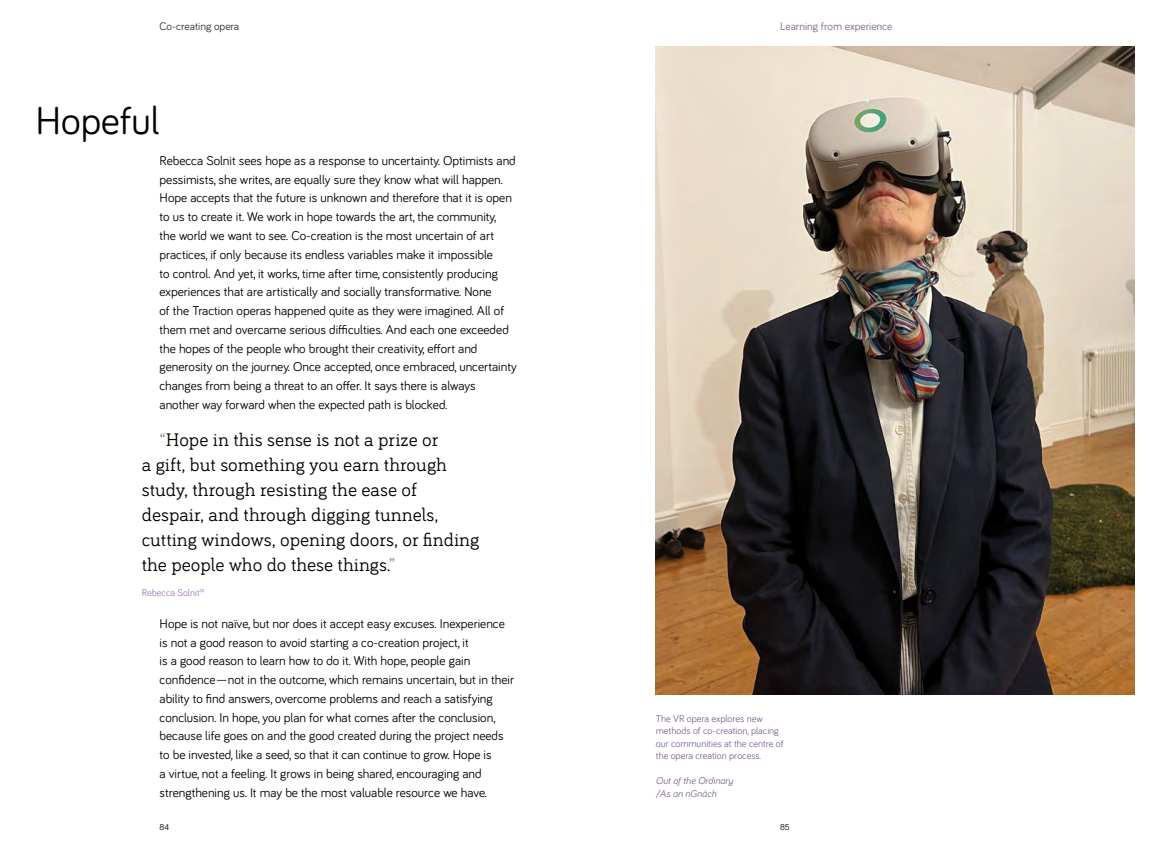
<style>
.page{position:relative;width:1170px;height:851px;background:#fff}
.page>*{position:absolute;margin:0;border:0;box-sizing:border-box;transform-origin:0 0}
.Subhead{font:40px "Bariol";color:#000}
.Quotes{font:18.75px/25px "Bariol Serif";color:#000}
.Body{font:13.12px/18.8px "Bariol";color:#000}
.Running_Head{font:11.25px "Bariol";color:#806493}
.t1{font:11.25px "Bariol";color:#313031}
.Captions__Purple{font:10px/12.5px "Bariol";color:#806493}
.Captions__Purple-2{font:italic 10px/12.5px "Bariol";color:#806493}
.Captions__Purple-3{font:10px "Bariol";color:#9e7bb7}
.Page_number{font:8.75px "Bariol";color:#000}
.s1{color:#9e7bb7}
</style>
<div class="page">
<img style="left:656px;top:46px;width:478px;height:648px">
<p class="t1" style="left:159px;top:19px;width:81px">Co-creating opera</p>
<p class="Subhead" style="left:35px;top:93px;width:125px">Hopeful</p>
<p class="Body" style="left:159px;top:150px;width:359px">Rebecca Solnit sees hope as a response to uncertainty. Optimists and pessimists, she writes, are equally sure they know what will happen.<br>Hope accepts that the future is unknown and therefore that it is open to us to create it. We work in hope towards the art, the community,<br>the world we want to see. Co-creation is the most uncertain of art practices, if only because its endless variables make it impossible<br>to control. And yet, it works, time after time, consistently producing experiences that are artistically and socially transformative. None<br>of the Traction operas happened quite as they were imagined. All of them met and overcame serious difficulties. And each one exceeded the hopes of the people who brought their creativity, effort and generosity on the journey. Once accepted, once embraced, uncertainty changes from being a threat to an offer. It says there is always another way forward when the expected path is blocked.</p>
<p class="Quotes" style="left:142px;top:426px;width:339px;text-indent:18px"><span class="s1">“</span>Hope in this sense is not a prize or<br>a gift, but something you earn through study, through resisting the ease of despair, and through digging tunnels, cutting windows, opening doors, or finding the people who do these things.<span class="s1">”</span></p>
<p class="Captions__Purple-3" style="left:142px;top:586px;width:64px">Rebecca Solnit12</p>
<p class="Body" style="left:159px;top:613px;width:356px">Hope is not naïve, but nor does it accept easy excuses. Inexperience is not a good reason to avoid starting a co-creation project, it<br>is a good reason to learn how to do it. With hope, people gain confidence—not in the outcome, which remains uncertain, but in their ability to find answers, overcome problems and reach a satisfying conclusion. In hope, you plan for what comes after the conclusion, because life goes on and the good created during the project needs to be invested, like a seed, so that it can continue to grow. Hope is<br>a virtue, not a feeling. It grows in being shared, encouraging and strengthening us. It may be the most valuable resource we have.</p>
<p class="Page_number" style="left:159px;top:820px;width:11px">84</p>
<p class="Running_Head" style="left:780px;top:19px;width:114px">Learning from experience</p>
<p class="Captions__Purple" style="left:656px;top:711px;width:129px">The VR opera explores new methods of co-creation, placing our communities at the centre of the opera creation process.</p>
<p class="Captions__Purple-2" style="left:656px;top:773px;width:79px">Out of the Ordinary /As an nGnách</p>
<p class="Page_number" style="left:780px;top:820px;width:11px">85</p>
</div>
